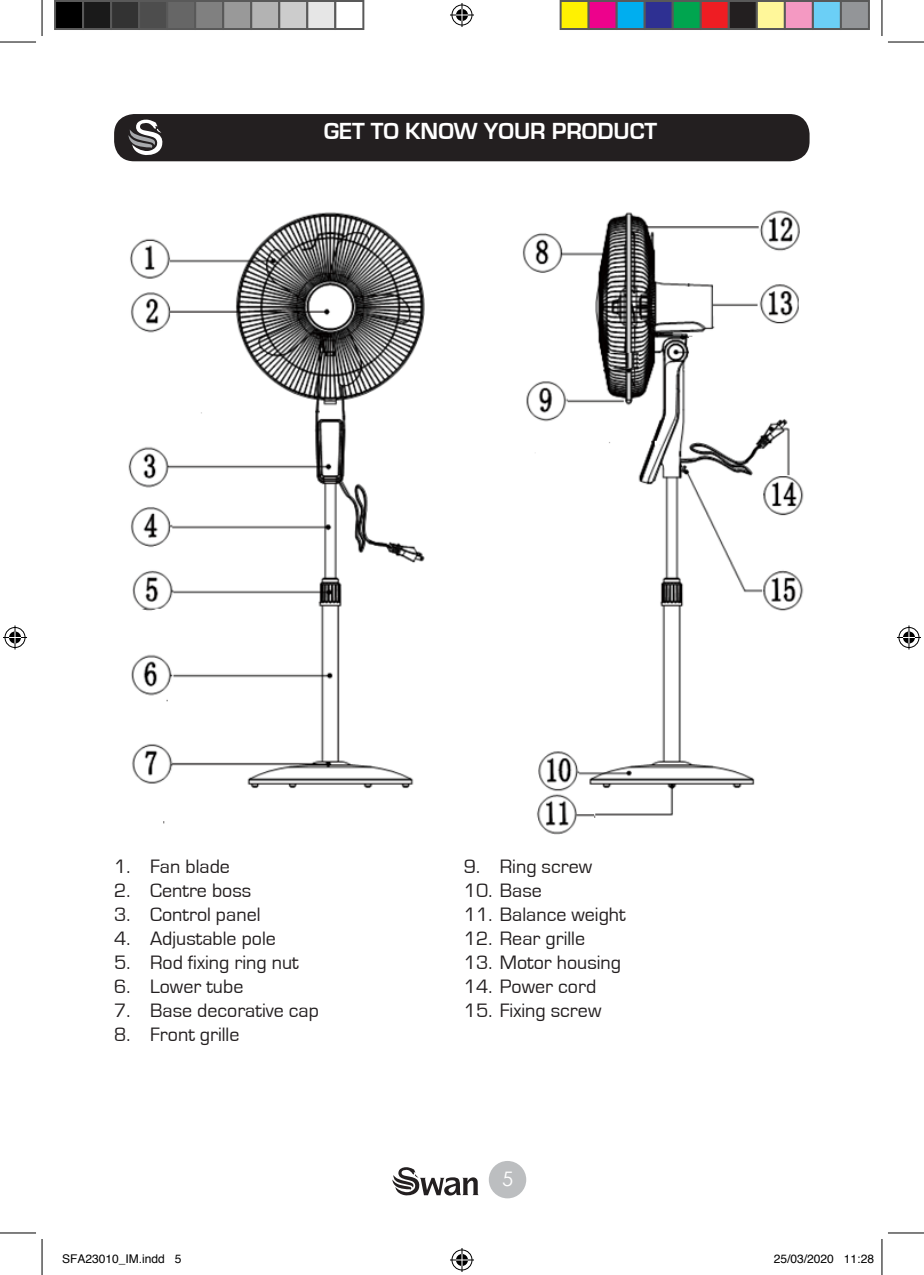
<style>
.page{position:relative;width:924px;height:1275px;background:#fff}
.page>*{position:absolute;margin:0;border:0;box-sizing:border-box;transform-origin:0 0}
.Headers{font:700 24px "Eurostile";color:#fff}
.t1{font:20px "Eurostile";color:#231f20}
.t2{font:20px "Century Gothic";color:#fff}
.t3{font:12px "Helvetica";color:#000}
</style>
<div class="page">
<svg style="left:392px;top:1167px;width:86px;height:28px"></svg>
<div style="left:488px;top:1161px;width:38px;height:37px;background:#bcbec0;border-radius:50%"></div>
<div style="left:114px;top:114px;width:695px;height:47px;background:#231f20;border-radius:20px"></div>
<svg style="left:128px;top:120px;width:34px;height:35px"></svg>
<img style="left:128px;top:210px;width:676px;height:625px">
<hr style="left:0;top:42px;width:36px;height:1px;background:#000">
<hr style="left:887px;top:42px;width:36px;height:1px;background:#000">
<hr style="left:0;top:1232px;width:36px;height:1px;background:#000">
<hr style="left:887px;top:1232px;width:36px;height:1px;background:#000">
<hr style="left:42px;top:0;width:1px;height:36px;background:#000">
<hr style="left:42px;top:1239px;width:1px;height:36px;background:#000">
<hr style="left:881px;top:0;width:1px;height:36px;background:#000">
<hr style="left:881px;top:1239px;width:1px;height:36px;background:#000">
<svg style="left:450px;top:3px;width:24px;height:24px"></svg>
<svg style="left:450px;top:1248px;width:24px;height:24px"></svg>
<svg style="left:3px;top:625px;width:24px;height:24px"></svg>
<svg style="left:897px;top:625px;width:23px;height:24px"></svg>
<div style="left:55px;top:1px;width:28px;height:28px;background:#000"></div>
<div style="left:54px;top:0;width:30px;height:30px;border:2px solid #595959"></div>
<div style="left:83px;top:1px;width:28px;height:28px;background:#1a1a1a"></div>
<div style="left:82px;top:0;width:30px;height:30px;border:2px solid #595959"></div>
<div style="left:111px;top:1px;width:28px;height:28px;background:#333"></div>
<div style="left:110px;top:0;width:30px;height:30px;border:2px solid #595959"></div>
<div style="left:139px;top:1px;width:28px;height:28px;background:#4d4d4d"></div>
<div style="left:138px;top:0;width:30px;height:30px;border:2px solid #595959"></div>
<div style="left:167px;top:1px;width:28px;height:28px;background:#666"></div>
<div style="left:166px;top:0;width:30px;height:30px;border:2px solid #595959"></div>
<div style="left:195px;top:1px;width:28px;height:28px;background:#808080"></div>
<div style="left:194px;top:0;width:30px;height:30px;border:2px solid #595959"></div>
<div style="left:223px;top:1px;width:28px;height:28px;background:#999"></div>
<div style="left:222px;top:0;width:30px;height:30px;border:2px solid #595959"></div>
<div style="left:251px;top:1px;width:28px;height:28px;background:#b3b3b3"></div>
<div style="left:250px;top:0;width:30px;height:30px;border:2px solid #595959"></div>
<div style="left:279px;top:1px;width:28px;height:28px;background:#ccc"></div>
<div style="left:278px;top:0;width:30px;height:30px;border:2px solid #595959"></div>
<div style="left:307px;top:1px;width:28px;height:28px;background:#e6e6e6"></div>
<div style="left:306px;top:0;width:30px;height:30px;border:2px solid #595959"></div>
<div style="left:334px;top:0;width:30px;height:30px;border:2px solid #595959"></div>
<div style="left:560px;top:1px;width:28px;height:28px;background:#fff101"></div>
<div style="left:559px;top:0;width:30px;height:30px;border:2px solid #595959"></div>
<div style="left:588px;top:1px;width:28px;height:28px;background:#ed028c"></div>
<div style="left:587px;top:0;width:30px;height:30px;border:2px solid #595959"></div>
<div style="left:616px;top:1px;width:28px;height:28px;background:#00aeef"></div>
<div style="left:615px;top:0;width:30px;height:30px;border:2px solid #595959"></div>
<div style="left:644px;top:1px;width:28px;height:28px;background:#2e3092"></div>
<div style="left:643px;top:0;width:30px;height:30px;border:2px solid #595959"></div>
<div style="left:672px;top:1px;width:28px;height:28px;background:#00a54f"></div>
<div style="left:671px;top:0;width:30px;height:30px;border:2px solid #595959"></div>
<div style="left:700px;top:1px;width:28px;height:28px;background:#ee1d23"></div>
<div style="left:699px;top:0;width:30px;height:30px;border:2px solid #595959"></div>
<div style="left:728px;top:1px;width:28px;height:28px;background:#231f20"></div>
<div style="left:727px;top:0;width:30px;height:30px;border:2px solid #595959"></div>
<div style="left:756px;top:1px;width:28px;height:28px;background:#fff79a"></div>
<div style="left:755px;top:0;width:30px;height:30px;border:2px solid #595959"></div>
<div style="left:784px;top:1px;width:28px;height:28px;background:#f499c2"></div>
<div style="left:783px;top:0;width:30px;height:30px;border:2px solid #595959"></div>
<div style="left:812px;top:1px;width:28px;height:28px;background:#6bcff6"></div>
<div style="left:811px;top:0;width:30px;height:30px;border:2px solid #595959"></div>
<div style="left:840px;top:1px;width:28px;height:28px;background:#939598"></div>
<div style="left:839px;top:0;width:30px;height:30px;border:2px solid #595959"></div>
<p class="Headers" style="left:323px;top:118px;width:335px">GET TO KNOW YOUR PRODUCT</p>
<p class="t1" style="left:114px;top:856px;width:117px">1. Fan blade</p>
<p class="t1" style="left:114px;top:880px;width:139px">2. Centre boss</p>
<p class="t1" style="left:114px;top:904px;width:148px">3. Control panel</p>
<p class="t1" style="left:114px;top:928px;width:163px">4. Adjustable pole</p>
<p class="t1" style="left:114px;top:952px;width:186px">5. Rod fixing ring nut</p>
<p class="t1" style="left:114px;top:976px;width:131px">6. Lower tube</p>
<p class="t1" style="left:114px;top:1000px;width:206px">7. Base decorative cap</p>
<p class="t1" style="left:114px;top:1024px;width:127px">8. Front grille</p>
<p class="t1" style="left:463px;top:856px;width:130px">9. Ring screw</p>
<p class="t1" style="left:463px;top:880px;width:80px">10. Base</p>
<p class="t1" style="left:463px;top:904px;width:163px">11. Balance weight</p>
<p class="t1" style="left:463px;top:928px;width:123px">12. Rear grille</p>
<p class="t1" style="left:463px;top:952px;width:159px">13. Motor housing</p>
<p class="t1" style="left:463px;top:976px;width:134px">14. Power cord</p>
<p class="t1" style="left:463px;top:1000px;width:139px">15. Fixing screw</p>
<p class="t2" style="left:502px;top:1164px;width:13px">5</p>
<p class="t3" style="left:62px;top:1249px;width:121px">SFA23010_IM.indd 5</p>
<p class="t3" style="left:773px;top:1249px;width:102px">25/03/2020 11:28</p>
</div>
